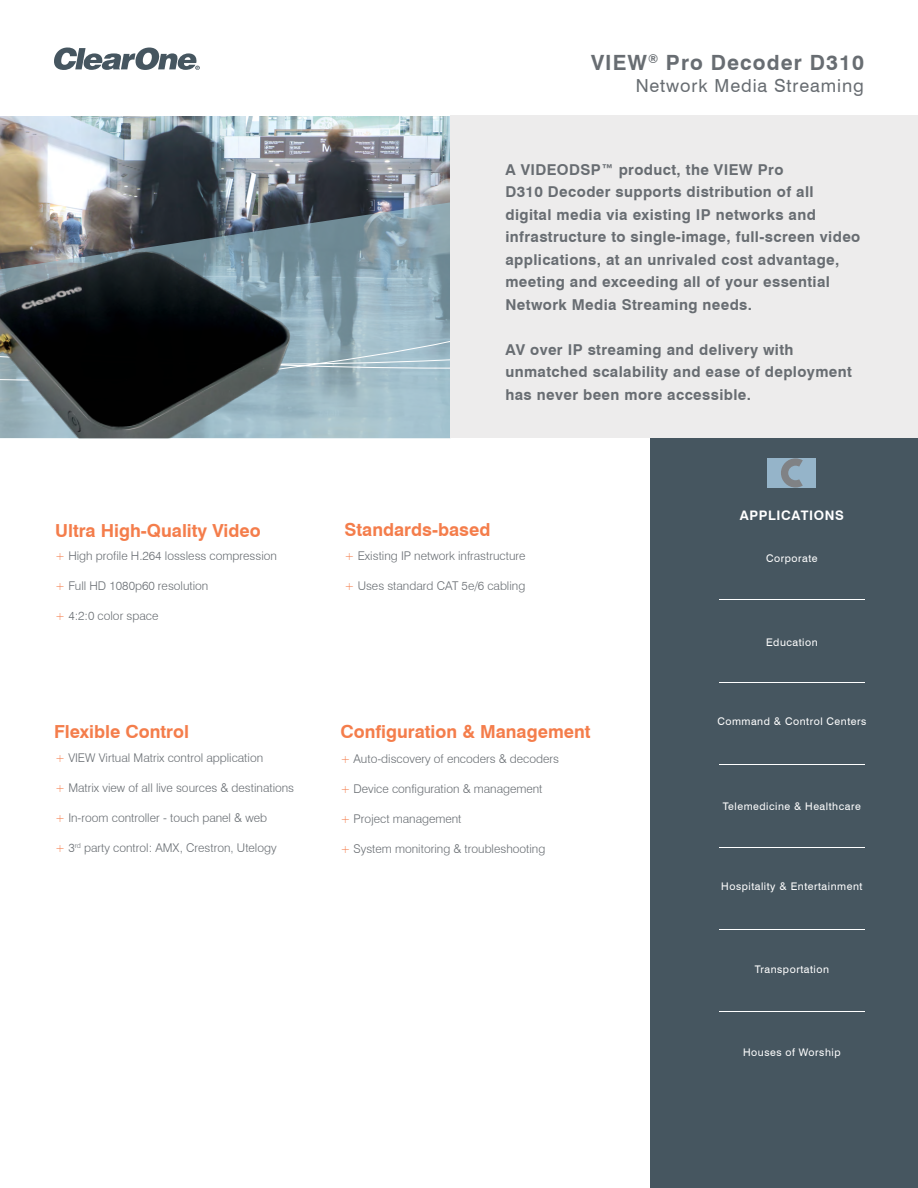
<style>
.page{position:relative;width:918px;height:1188px;background:#fff}
.page>*{position:absolute;margin:0;border:0;box-sizing:border-box;transform-origin:0 0}
.t1{font:700 21px "Swiss 721 BT";letter-spacing:.05em;color:#686d72}
.t2{font:700 18px "Swiss 721 BT";color:#f47d4b}
.t3{font:18px "Swiss 721 BT";letter-spacing:.05em;color:#686d72}
.t4{font:700 15px/22.5px "Swiss 721 BT";letter-spacing:.025em;color:#686d72}
.t5{font:700 13.2px "Swiss 721 BT";letter-spacing:.05em;color:#fff}
.t6{font:300 12px "Swiss 721 BT";color:#686d72}
.t7{font:10.5px "Swiss 721 BT";letter-spacing:.05em;color:#fff}
.s1{color:#f47d4b}
</style>
<div class="page">
<img style="left:0;top:116px;width:450px;height:86px">
<svg style="left:54px;top:48px;width:146px;height:22px"></svg>
<svg style="left:0;top:202px;width:450px;height:236px;background:#8a9fa8"></svg>
<svg style="left:327px;top:339px;width:123px;height:48px;background:#a3bdc8"></svg>
<div style="left:450px;top:116px;width:468px;height:322px;background:#edecec"></div>
<img style="left:0;top:217px;width:327px;height:221px">
<div style="left:651px;top:438px;width:267px;height:750px;background:#465660"></div>
<div style="left:768px;top:458px;width:48px;height:30px;background:#95b4c9"></div>
<svg style="left:781px;top:458px;width:22px;height:30px"></svg>
<hr style="left:719px;top:599px;width:146px;height:1px;background:#fff">
<hr style="left:719px;top:682px;width:146px;height:1px;background:#fff">
<hr style="left:719px;top:764px;width:146px;height:1px;background:#fff">
<hr style="left:719px;top:847px;width:146px;height:1px;background:#fff">
<hr style="left:719px;top:929px;width:146px;height:1px;background:#fff">
<hr style="left:719px;top:1012px;width:146px;height:1px;background:#fff">
<h1 class="t1" style="left:591px;top:50px;width:274px">VIEW<sup>®</sup> Pro Decoder D310</h1>
<h2 class="t3" style="left:636px;top:74px;width:230px">Network Media Streaming</h2>
<h2 class="t2" style="left:55px;top:520px;width:207px">Ultra High-Quality Video</h2>
<p class="t6" style="left:55px;top:548px;width:223px"><span class="s1">+</span> High profile H.264 lossless compression</p>
<p class="t6" style="left:55px;top:578px;width:155px"><span class="s1">+</span> Full HD 1080p60 resolution</p>
<p class="t6" style="left:55px;top:608px;width:105px"><span class="s1">+</span> 4:2:0 color space</p>
<p class="t4" style="left:505px;top:158px;width:356px">A VIDEODSP™ product, the VIEW Pro<br>D310 Decoder supports distribution of all digital media via existing IP networks and infrastructure to single-image, full-screen video applications, at an unrivaled cost advantage, meeting and exceeding all of your essential Network Media Streaming needs.</p>
<p class="t4" style="left:505px;top:338px;width:348px">AV over IP streaming and delivery with unmatched scalability and ease of deployment has never been more accessible.</p>
<h2 class="t2" style="left:345px;top:519px;width:147px">Standards-based</h2>
<p class="t6" style="left:345px;top:549px;width:183px"><span class="s1">+</span> Existing IP network infrastructure</p>
<p class="t6" style="left:345px;top:579px;width:182px"><span class="s1">+</span> Uses standard CAT 5e/6 cabling</p>
<p class="t5" style="left:740px;top:508px;width:106px">APPLICATIONS</p>
<p class="t7" style="left:766px;top:552px;width:53px">Corporate</p>
<p class="t7" style="left:766px;top:636px;width:53px">Education</p>
<h2 class="t2" style="left:54px;top:721px;width:137px">Flexible Control</h2>
<h2 class="t2" style="left:340px;top:721px;width:252px">Configuration &amp; Management</h2>
<p class="t6" style="left:55px;top:750px;width:210px"><span class="s1">+</span> VIEW Virtual Matrix control application</p>
<p class="t6" style="left:55px;top:780px;width:241px"><span class="s1">+</span> Matrix view of all live sources &amp; destinations</p>
<p class="t6" style="left:55px;top:810px;width:213px"><span class="s1">+</span> In-room controller - touch panel &amp; web</p>
<p class="t6" style="left:55px;top:840px;width:223px"><span class="s1">+</span> 3<sup>rd</sup> party control: AMX, Crestron, Utelogy</p>
<p class="t6" style="left:340px;top:751px;width:220px"><span class="s1">+</span> Auto-discovery of encoders &amp; decoders</p>
<p class="t6" style="left:340px;top:781px;width:204px"><span class="s1">+</span> Device configuration &amp; management</p>
<p class="t6" style="left:340px;top:811px;width:123px"><span class="s1">+</span> Project management</p>
<p class="t6" style="left:340px;top:841px;width:207px"><span class="s1">+</span> System monitoring &amp; troubleshooting</p>
<p class="t7" style="left:717px;top:715px;width:150px">Command &amp; Control Centers</p>
<p class="t7" style="left:723px;top:800px;width:139px">Telemedicine &amp; Healthcare</p>
<p class="t7" style="left:721px;top:879px;width:143px">Hospitality &amp; Entertainment</p>
<p class="t7" style="left:755px;top:963px;width:76px">Transportation</p>
<p class="t7" style="left:743px;top:1046px;width:99px">Houses of Worship</p>
</div>
